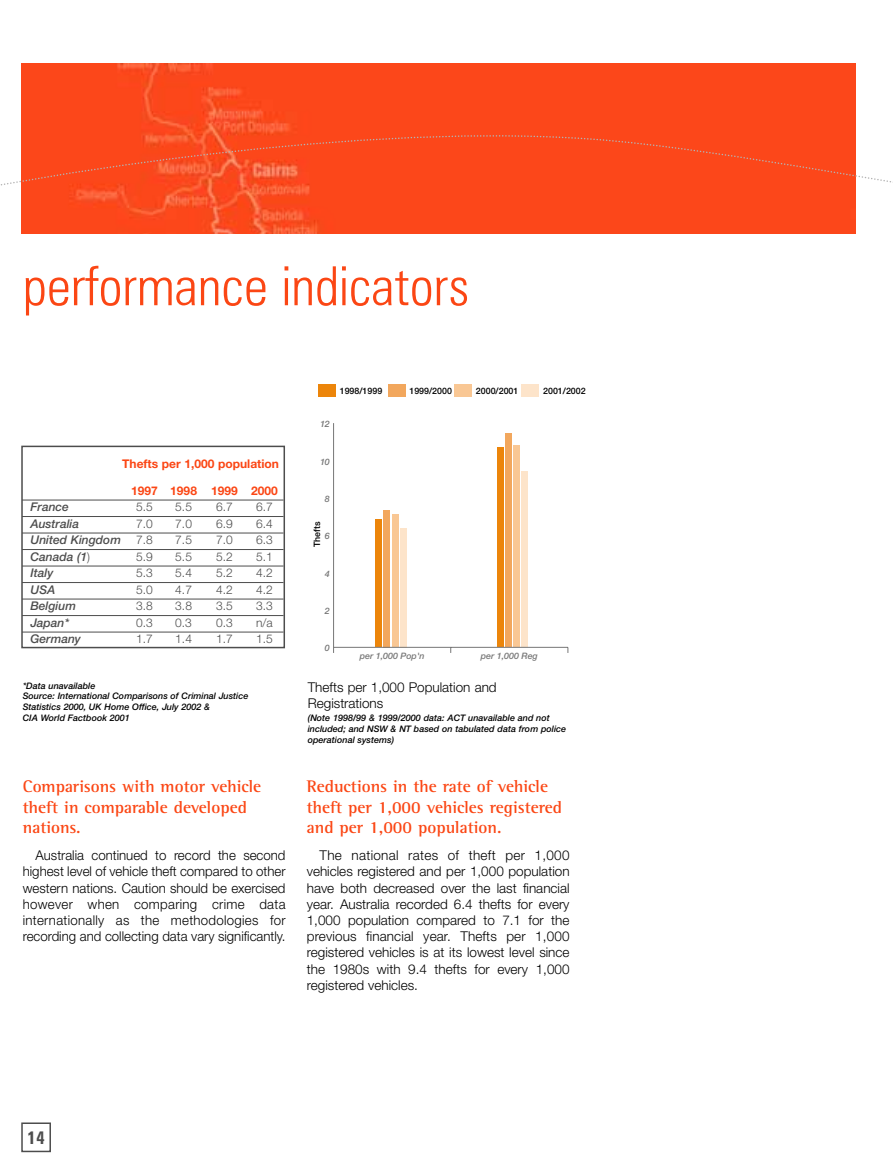
<style>
.page{position:relative;width:893px;height:1169px;background:#fff}
.page>*{position:absolute;margin:0;border:0;box-sizing:border-box;transform-origin:0 0}
.t1{font:300 condensed 54px "Zurich BT";color:#fb4614}
.t2{font:700 condensed 18px "Zurich BT";color:#4d4d4d}
.t3{font:700 17.25px/20.7px "Rotis Semi Serif";color:#fb4614}
.t4{font:300 13.5px/16.2px "Helvetica Neue";color:#000;text-align:justify}
.t5{font:300 12px "Helvetica Neue";color:#4d4d4d}
.t6{font:italic 500 12px "Helvetica Neue";color:#4d4d4d}
.t7{font:700 12px "Helvetica Neue";color:#fb4614}
.t8{font:italic 500 9px/10.8px "Helvetica Neue";color:#000}
.t9{font:500 8.85px "Helvetica Neue";color:#000}
.t10{font:italic 500 8.85px "Helvetica Neue";color:#777}
.s1{font-weight:300;font-style:normal}
</style>
<div class="page">
<svg style="left:21px;top:445px;width:264px;height:707px"></svg>
<div style="left:21px;top:64px;width:834px;height:12px;background:#fc471a"></div>
<hr style="left:22px;top:499px;width:261px;height:1px;background:#4d4d4d">
<hr style="left:22px;top:516px;width:261px;height:1px;background:#4d4d4d">
<hr style="left:22px;top:532px;width:261px;height:1px;background:#4d4d4d">
<hr style="left:22px;top:549px;width:261px;height:1px;background:#4d4d4d">
<hr style="left:22px;top:565px;width:261px;height:1px;background:#4d4d4d">
<hr style="left:22px;top:582px;width:261px;height:1px;background:#4d4d4d">
<hr style="left:22px;top:598px;width:261px;height:1px;background:#4d4d4d">
<hr style="left:22px;top:615px;width:261px;height:1px;background:#4d4d4d">
<hr style="left:22px;top:631px;width:261px;height:1px;background:#4d4d4d">
<hr style="left:333px;top:423px;width:1px;height:224px;background:#777">
<div style="left:400px;top:527px;width:7px;height:120px;background:#fde4ca"></div>
<div style="left:521px;top:471px;width:7px;height:176px;background:#fde4ca"></div>
<div style="left:391px;top:514px;width:7px;height:133px;background:#f9c794"></div>
<div style="left:513px;top:445px;width:7px;height:202px;background:#f9c794"></div>
<div style="left:383px;top:510px;width:7px;height:137px;background:#f2a75d"></div>
<div style="left:505px;top:433px;width:7px;height:214px;background:#f2a75d"></div>
<div style="left:375px;top:519px;width:7px;height:128px;background:#ec850a"></div>
<div style="left:497px;top:447px;width:7px;height:200px;background:#ec850a"></div>
<hr style="left:333px;top:647px;width:235px;height:1px;background:#777">
<div style="left:318px;top:384px;width:18px;height:13px;background:#ec850a"></div>
<div style="left:388px;top:384px;width:17px;height:13px;background:#f2a75d"></div>
<div style="left:454px;top:384px;width:18px;height:13px;background:#f9c794"></div>
<div style="left:521px;top:384px;width:18px;height:13px;background:#fde4ca"></div>
<svg style="left:1px;top:76px;width:890px;height:158px;background:#fb542a"></svg>
<h1 class="t1" style="left:23px;top:266px;width:448px">performance indicators</h1>
<p class="t7" style="left:122px;top:459px;width:158px">Thefts per 1,000 population</p>
<p class="t7" style="left:131px;top:486px;width:148px">1997 1998 1999 2000</p>
<p class="t6" style="left:30px;top:503px;width:40px">France</p>
<p class="t5" style="left:136px;top:503px;width:18px">5.5</p>
<p class="t5" style="left:175px;top:503px;width:18px">5.5</p>
<p class="t5" style="left:216px;top:503px;width:18px">6.7</p>
<p class="t5" style="left:256px;top:503px;width:18px">6.7</p>
<p class="t6" style="left:30px;top:519px;width:50px">Australia</p>
<p class="t5" style="left:136px;top:519px;width:18px">7.0</p>
<p class="t5" style="left:175px;top:519px;width:18px">7.0</p>
<p class="t5" style="left:216px;top:519px;width:18px">6.9</p>
<p class="t5" style="left:256px;top:519px;width:18px">6.4</p>
<p class="t6" style="left:30px;top:536px;width:92px">United Kingdom</p>
<p class="t5" style="left:136px;top:536px;width:18px">7.8</p>
<p class="t5" style="left:175px;top:536px;width:18px">7.5</p>
<p class="t5" style="left:216px;top:536px;width:18px">7.0</p>
<p class="t5" style="left:256px;top:536px;width:18px">6.3</p>
<p class="t6" style="left:30px;top:552px;width:61px">Canada (1<span class="s1">)</span></p>
<p class="t5" style="left:136px;top:552px;width:18px">5.9</p>
<p class="t5" style="left:175px;top:552px;width:18px">5.5</p>
<p class="t5" style="left:216px;top:552px;width:18px">5.2</p>
<p class="t5" style="left:256px;top:552px;width:18px">5.1</p>
<p class="t6" style="left:30px;top:569px;width:24px">Italy</p>
<p class="t5" style="left:136px;top:569px;width:18px">5.3</p>
<p class="t5" style="left:175px;top:569px;width:18px">5.4</p>
<p class="t5" style="left:216px;top:569px;width:18px">5.2</p>
<p class="t5" style="left:256px;top:569px;width:18px">4.2</p>
<p class="t6" style="left:30px;top:585px;width:26px">USA</p>
<p class="t5" style="left:136px;top:585px;width:18px">5.0</p>
<p class="t5" style="left:175px;top:585px;width:18px">4.7</p>
<p class="t5" style="left:216px;top:585px;width:18px">4.2</p>
<p class="t5" style="left:256px;top:585px;width:18px">4.2</p>
<p class="t6" style="left:30px;top:602px;width:47px">Belgium</p>
<p class="t5" style="left:136px;top:602px;width:18px">3.8</p>
<p class="t5" style="left:175px;top:602px;width:18px">3.8</p>
<p class="t5" style="left:216px;top:602px;width:18px">3.5</p>
<p class="t5" style="left:256px;top:602px;width:18px">3.3</p>
<p class="t6" style="left:30px;top:618px;width:40px">Japan*</p>
<p class="t5" style="left:136px;top:618px;width:18px">0.3</p>
<p class="t5" style="left:175px;top:618px;width:18px">0.3</p>
<p class="t5" style="left:216px;top:618px;width:18px">0.3</p>
<p class="t5" style="left:256px;top:618px;width:18px">n/a</p>
<p class="t6" style="left:30px;top:635px;width:52px">Germany</p>
<p class="t5" style="left:136px;top:635px;width:18px">1.7</p>
<p class="t5" style="left:175px;top:635px;width:18px">1.4</p>
<p class="t5" style="left:216px;top:635px;width:18px">1.7</p>
<p class="t5" style="left:256px;top:635px;width:18px">1.5</p>
<p class="t8" style="left:23px;top:680px;width:227px">*Data unavailable<br>Source: International Comparisons of Criminal Justice Statistics 2000, UK Home Office, July 2002 &amp;<br>CIA World Factbook 2001</p>
<p class="t3" style="left:23px;top:777px;width:240px">Comparisons with motor vehicle theft in comparable developed nations.</p>
<p class="t4" style="left:23px;top:848px;width:264px;text-indent:13px">Australia continued to record the second highest level of vehicle theft compared to other western nations. Caution should be exercised however when comparing crime data internationally as the methodologies for recording and collecting data vary significantly.</p>
<p class="t9" style="left:340px;top:387px;width:44px">1998/1999</p>
<p class="t9" style="left:409px;top:387px;width:44px">1999/2000</p>
<p class="t9" style="left:476px;top:387px;width:44px">2000/2001</p>
<p class="t9" style="left:543px;top:387px;width:44px">2001/2002</p>
<p class="t10" style="left:320px;top:421px;width:11px">12</p>
<p class="t10" style="left:320px;top:458px;width:11px">10</p>
<p class="t10" style="left:325px;top:495px;width:6px">8</p>
<p class="t9" style="left:314px;top:547px;width:27px;rotate:-90deg">Thefts</p>
<p class="t10" style="left:325px;top:533px;width:6px">6</p>
<p class="t10" style="left:325px;top:570px;width:6px">4</p>
<p class="t10" style="left:325px;top:607px;width:6px">2</p>
<p class="t10" style="left:325px;top:645px;width:6px">0</p>
<p class="t10" style="left:360px;top:652px;width:66px">per 1,000 Pop'n</p>
<p class="t10" style="left:480px;top:652px;width:59px">per 1,000 Reg</p>
<p class="t4" style="left:308px;top:680px;width:190px">Thefts per 1,000 Population and<br>Registrations</p>
<p class="t8" style="left:308px;top:713px;width:260px">(Note 1998/99 &amp; 1999/2000 data: ACT unavailable and not included; and NSW &amp; NT based on tabulated data from police operational systems)</p>
<p class="t3" style="left:307px;top:777px;width:257px">Reductions in the rate of vehicle theft per 1,000 vehicles registered and per 1,000 population.</p>
<p class="t4" style="left:307px;top:848px;width:264px;text-indent:13px">The national rates of theft per 1,000 vehicles registered and per 1,000 population have both decreased over the last financial year. Australia recorded 6.4 thefts for every 1,000 population compared to 7.1 for the previous financial year. Thefts per 1,000 registered vehicles is at its lowest level since the 1980s with 9.4 thefts for every 1,000 registered vehicles.</p>
<h2 class="t2" style="left:27px;top:1130px;width:19px">14</h2>
</div>
